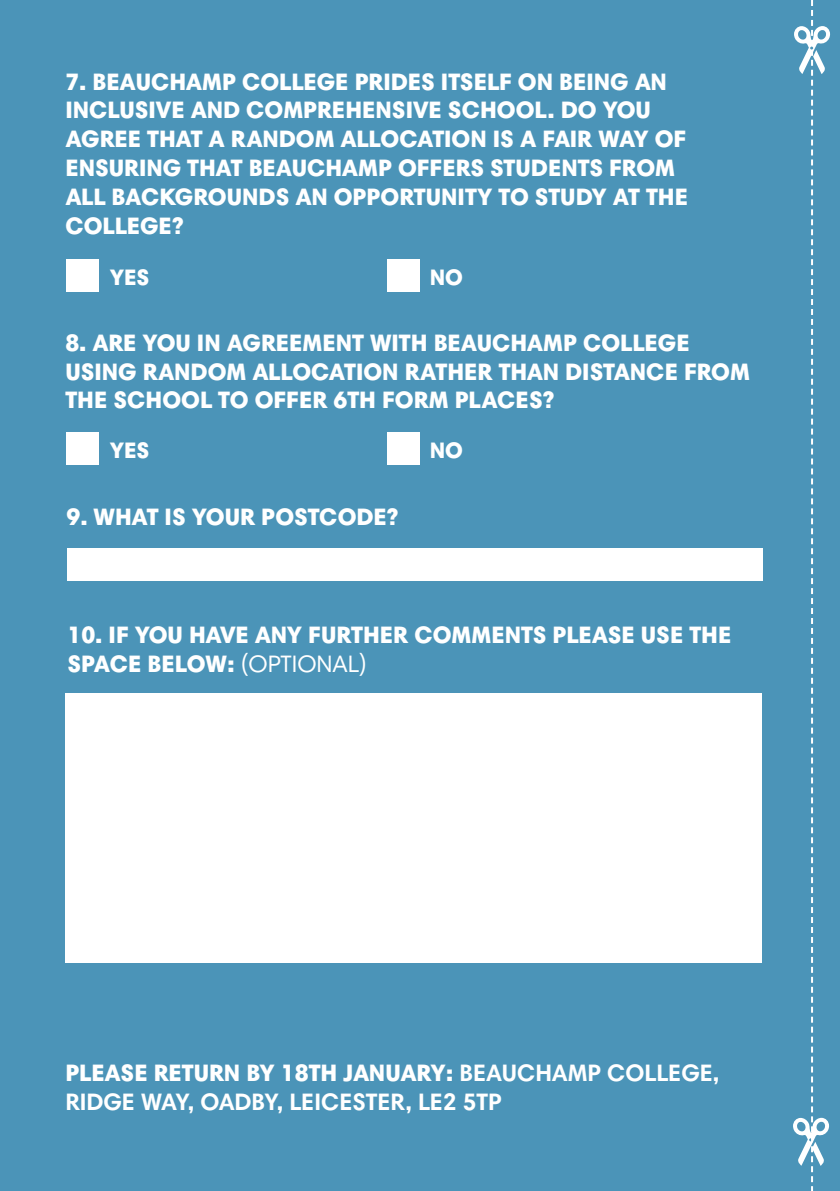
<style>
.page{position:relative;width:840px;height:1191px;background:#fff}
.page>*{position:absolute;margin:0;border:0;box-sizing:border-box;transform-origin:0 0}
.t1{font:900 24px/28.8px "Harmonia Sans Pro Cyr";color:#fff}
.t2{font:700 24px/28.8px "Harmonia Sans Pro Cyr";color:#fff}
.t3{font:900 22.6px "Harmonia Sans Pro Cyr";color:#fff}
.s1{font-weight:400}
.s2{font-weight:900}
</style>
<div class="page">
<div style="left:0;top:0;width:839px;height:1191px;background:#4b94b8"></div>
<div style="left:65px;top:693px;width:696px;height:269px;background:#fff"></div>
<svg style="left:793px;top:0;width:36px;height:1191px"></svg>
<div style="left:66px;top:260px;width:33px;height:32px;background:#fff"></div>
<div style="left:386px;top:260px;width:33px;height:32px;background:#fff"></div>
<div style="left:66px;top:432px;width:33px;height:33px;background:#fff"></div>
<div style="left:386px;top:432px;width:33px;height:33px;background:#fff"></div>
<div style="left:67px;top:549px;width:695px;height:32px;background:#fff"></div>
<p class="t1" style="left:65px;top:66px;width:624px">7. BEAUCHAMP COLLEGE PRIDES ITSELF ON BEING AN INCLUSIVE AND COMPREHENSIVE SCHOOL. DO YOU AGREE THAT A RANDOM ALLOCATION IS A FAIR WAY OF ENSURING THAT BEAUCHAMP OFFERS STUDENTS FROM ALL BACKGROUNDS AN OPPORTUNITY TO STUDY AT THE COLLEGE?</p>
<p class="t3" style="left:110px;top:262px;width:41px">YES</p>
<p class="t3" style="left:429px;top:262px;width:35px">NO</p>
<p class="t1" style="left:65px;top:327px;width:685px">8. ARE YOU IN AGREEMENT WITH BEAUCHAMP COLLEGE<br>USING RANDOM ALLOCATION RATHER THAN DISTANCE FROM<br>THE SCHOOL TO OFFER 6TH FORM PLACES?</p>
<p class="t3" style="left:110px;top:435px;width:41px">YES</p>
<p class="t3" style="left:429px;top:435px;width:35px">NO</p>
<p class="t1" style="left:66px;top:501px;width:333px">9. WHAT IS YOUR POSTCODE?</p>
<p class="t1" style="left:67px;top:620px;width:665px">10. IF YOU HAVE ANY FURTHER COMMENTS PLEASE USE THE<br>SPACE BELOW: <span class="s1">(OPTIONAL)</span></p>
<p class="t2" style="left:65px;top:1058px;width:655px"><span class="s2">PLEASE RETURN BY 18TH JANUARY:</span> BEAUCHAMP COLLEGE,<br>RIDGE WAY, OADBY, LEICESTER, LE2 5TP</p>
</div>
